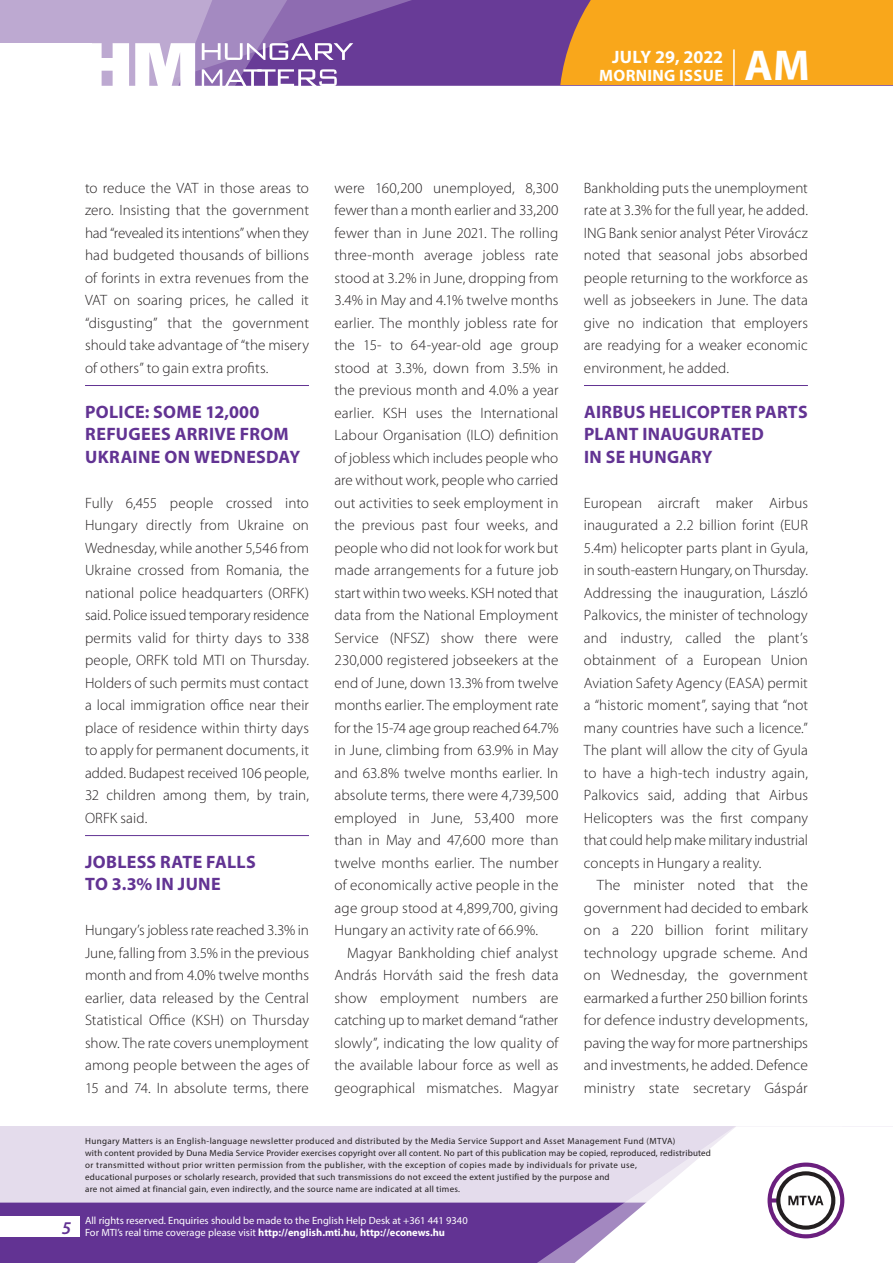
<style>
.page{position:relative;width:893px;height:1263px;background:#fff}
.page>*{position:absolute;margin:0;border:0;box-sizing:border-box;transform-origin:0 0}
.t1{font:700 43.35px "Myriad Pro";color:#fff}
._01_cimsor{font:700 18px/22.5px "Myriad Pro";letter-spacing:.015em;color:#623393}
.t2{font:700 18px "Myriad Pro";color:#fff}
.t3{font:italic 600 18px "Myriad Pro";color:#623393}
.t4{font:700 16.5px "Myriad Pro";letter-spacing:.02em;color:#fff}
._03_kenyer_szöveg-1{font:300 15px/22.5px "Myriad Pro";letter-spacing:.005em;color:#231f20;text-align:justify}
._03_kenyer_szöveg-2{font:300 15px/22.5px "Myriad Pro";letter-spacing:.005em;color:#231f20;text-align:justify}
._03_kenyer_szöveg-2-2{font:300 15px/22.5px "Myriad Pro";letter-spacing:.005em;color:#231f20;text-align:justify;scale:1.04 1}
.t5{font:10.5px/12px "Myriad Pro";color:#fff}
.t6{font:9px/12px "Myriad Pro";letter-spacing:.03em;color:#231f20}
.s1{font-weight:700}
</style>
<div class="page">
<div style="left:0;top:1126px;width:893px;height:137px;background:#e4dcec"></div>
<div style="left:0;top:1202px;width:506px;height:61px;background:#623393"></div>
<svg style="left:506px;top:1202px;width:69px;height:61px;background:#6b3e99"></svg>
<svg style="left:575px;top:1126px;width:318px;height:137px"></svg>
<div style="left:0;top:1216px;width:79px;height:20px;background:#fff"></div>
<div style="left:0;top:0;width:893px;height:85px;background:#683b97"></div>
<div style="left:560px;top:0;width:333px;height:85px;background:#f9a71b"></div>
<hr style="left:733px;top:49px;width:2px;height:37px;background:#fff">
<svg style="left:0;top:0;width:479px;height:86px"></svg>
<hr style="left:85px;top:385px;width:224px;height:1px;background:#623393">
<hr style="left:85px;top:835px;width:224px;height:1px;background:#623393">
<hr style="left:584px;top:385px;width:224px;height:1px;background:#623393">
<p class="t2" style="left:612px;top:45px;width:113px">JULY 29, 2022</p>
<p class="t4" style="left:599px;top:65px;width:125px">MORNING ISSUE</p>
<h1 class="t1" style="left:745px;top:37px;width:67px">AM</h1>
<p class="_03_kenyer_szöveg-1" style="left:85px;top:176px;width:225px">to reduce the VAT in those areas to zero. Insisting that the government had “revealed its intentions” when they had budgeted thousands of billions of forints in extra revenues from the VAT on soaring prices, he called it “disgusting” that the government should take advantage of “the misery of others” to gain extra profits.</p>
<p class="_01_cimsor" style="left:85px;top:400px;width:217px">POLICE: SOME 12,000<br>REFUGEES ARRIVE FROM<br>UKRAINE ON WEDNESDAY</p>
<p class="_03_kenyer_szöveg-1" style="left:85px;top:491px;width:225px">Fully 6,455 people crossed into Hungary directly from Ukraine on Wednesday, while another 5,546 from Ukraine crossed from Romania, the national police headquarters (ORFK) said. Police issued temporary residence permits valid for thirty days to 338 people, ORFK told MTI on Thursday.<br>Holders of such permits must contact a local immigration office near their place of residence within thirty days to apply for permanent documents, it added. Budapest received 106 people, 32 children among them, by train, ORFK said.</p>
<p class="_01_cimsor" style="left:85px;top:850px;width:172px">JOBLESS RATE FALLS<br>TO 3.3% IN JUNE</p>
<p class="_03_kenyer_szöveg-1" style="left:85px;top:919px;width:225px">Hungary’s jobless rate reached 3.3% in June, falling from 3.5% in the previous month and from 4.0% twelve months earlier, data released by the Central Statistical Office (KSH) on Thursday show. The rate covers unemployment among people between the ages of 15 and 74. In absolute terms, there</p>
<p class="_03_kenyer_szöveg-1" style="left:334px;top:176px;width:225px">were 160,200 unemployed, 8,300 fewer than a month earlier and 33,200 fewer than in June 2021. The rolling three-month average jobless rate stood at 3.2% in June, dropping from 3.4% in May and 4.1% twelve months earlier. The monthly jobless rate for the 15- to 64-year-old age group stood at 3.3%, down from 3.5% in the previous month and 4.0% a year earlier. KSH uses the International Labour Organisation (ILO) definition of jobless which includes people who are without work, people who carried out activities to seek employment in the previous past four weeks, and people who did not look for work but made arrangements for a future job start within two weeks. KSH noted that data from the National Employment Service (NFSZ) show there were 230,000 registered jobseekers at the end of June, down 13.3% from twelve months earlier. The employment rate for the 15-74 age group reached 64.7% in June, climbing from 63.9% in May and 63.8% twelve months earlier. In absolute terms, there were 4,739,500 employed in June, 53,400 more than in May and 47,600 more than twelve months earlier. The number of economically active people in the age group stood at 4,899,700, giving Hungary an activity rate of 66.9%.</p>
<p class="_03_kenyer_szöveg-2" style="left:334px;top:941px;width:225px;text-indent:13px">Magyar Bankholding chief analyst András Horváth said the fresh data show employment numbers are catching up to market demand “rather slowly”, indicating the low quality of the available labour force as well as geographical mismatches. Magyar</p>
<p class="_03_kenyer_szöveg-2" style="left:584px;top:176px;width:226px">Bankholding puts the unemployment rate at 3.3% for the full year, he added.<br>ING Bank senior analyst Péter Virovácz noted that seasonal jobs absorbed people returning to the workforce as well as jobseekers in June. The data give no indication that employers are readying for a weaker economic environment, he added.</p>
<p class="_01_cimsor" style="left:584px;top:400px;width:225px">AIRBUS HELICOPTER PARTS<br>PLANT INAUGURATED<br>IN SE HUNGARY</p>
<p class="_03_kenyer_szöveg-1" style="left:584px;top:491px;width:225px">European aircraft maker Airbus inaugurated a 2.2 billion forint (EUR 5.4m) helicopter parts plant in Gyula, in south-eastern Hungary, on Thursday.<br>Addressing the inauguration, László Palkovics, the minister of technology and industry, called the plant’s obtainment of a European Union Aviation Safety Agency (EASA) permit a “historic moment”, saying that “not many countries have such a licence.” The plant will allow the city of Gyula to have a high-tech industry again, Palkovics said, adding that Airbus Helicopters was the first company that could help make military industrial concepts in Hungary a reality.</p>
<p class="_03_kenyer_szöveg-2-2" style="left:584px;top:874px;width:217px;text-indent:13px">The minister noted that the government had decided to embark on a 220 billion forint military technology upgrade scheme. And on Wednesday, the government earmarked a further 250 billion forints for defence industry developments, paving the way for more partnerships and investments, he added. Defence ministry state secretary Gáspár</p>
<p class="t3" style="left:62px;top:1217px;width:11px">5</p>
<p class="t6" style="left:85px;top:1134px;width:627px">Hungary Matters is an English-language newsletter produced and distributed by the Media Service Support and Asset Management Fund (MTVA)<br>with content provided by Duna Media Service Provider exercises copyright over all content. No part of this publication may be copied, reproduced, redistributed or transmitted without prior written permission from the publisher, with the exception of copies made by individuals for private use,<br>educational purposes or scholarly research, provided that such transmissions do not exceed the extent justified by the purpose and<br>are not aimed at financial gain, even indirectly, and the source name are indicated at all times.</p>
<p class="t5" style="left:85px;top:1214px;width:384px">All rights reserved. Enquiries should be made to the English Help Desk at +361 441 9340<br>For MTI’s real time coverage please visit <span class="s1">http://english.mti.hu</span>, <span class="s1">http://econews.hu</span></p>
</div>
